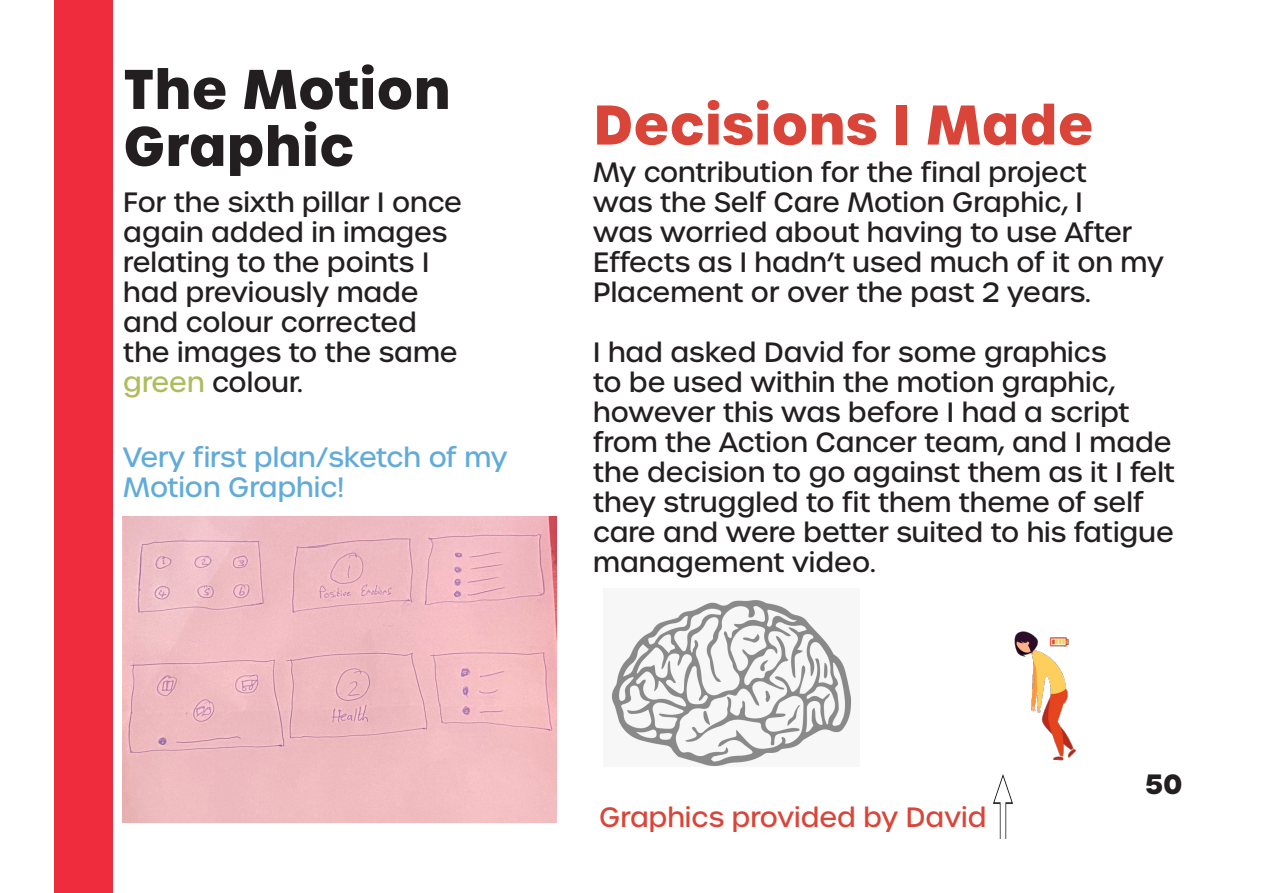
<style>
.page{position:relative;width:1263px;height:893px;background:#fff}
.page>*{position:absolute;margin:0;border:0;box-sizing:border-box;transform-origin:0 0}
.t1{font:700 54px/57px "Urbane";color:#231f20}
.t2{font:700 54px "Urbane";color:#d94539}
.t3{font:500 27px/30px "Urbane";color:#231f20}
.t4{font:500 27px/30px "Urbane";color:#61abda}
.t5{font:500 27px "Urbane";color:#d94539}
.t6{font:700 27px "Urbane";color:#231f20}
.s1{color:#afbc5c}
</style>
<div class="page">
<div style="left:54px;top:0;width:59px;height:893px;background:#ee2c3d"></div>
<img style="left:122px;top:516px;width:434px;height:307px">
<img style="left:1014px;top:631px;width:62px;height:130px">
<img style="left:611px;top:600px;width:241px;height:166px">
<img style="left:993px;top:755px;width:61px;height:84px">
<p class="t1" style="left:123px;top:61px;width:329px">The Motion<br>Graphic</p>
<p class="t3" style="left:123px;top:187px;width:340px">For the sixth pillar I once again added in images relating to the points I had previously made and colour corrected the images to the same <span class="s1">green</span> colour.</p>
<p class="t4" style="left:123px;top:442px;width:386px">Very first plan/sketch of my<br>Motion Graphic!</p>
<p class="t2" style="left:593px;top:88px;width:502px">Decisions I Made</p>
<p class="t3" style="left:593px;top:157px;width:572px">My contribution for the final project<br>was the Self Care Motion Graphic, I<br>was worried about having to use After Effects as I hadn’t used much of it on my Placement or over the past 2 years.</p>
<p class="t3" style="left:593px;top:337px;width:583px">I had asked David for some graphics<br>to be used within the motion graphic, however this was before I had a script from the Action Cancer team, and I made the decision to go against them as it I felt they struggled to fit them theme of self care and were better suited to his fatigue management video.</p>
<p class="t5" style="left:599px;top:799px;width:389px">Graphics provided by David</p>
<p class="t6" style="left:1145px;top:766px;width:39px">50</p>
</div>
